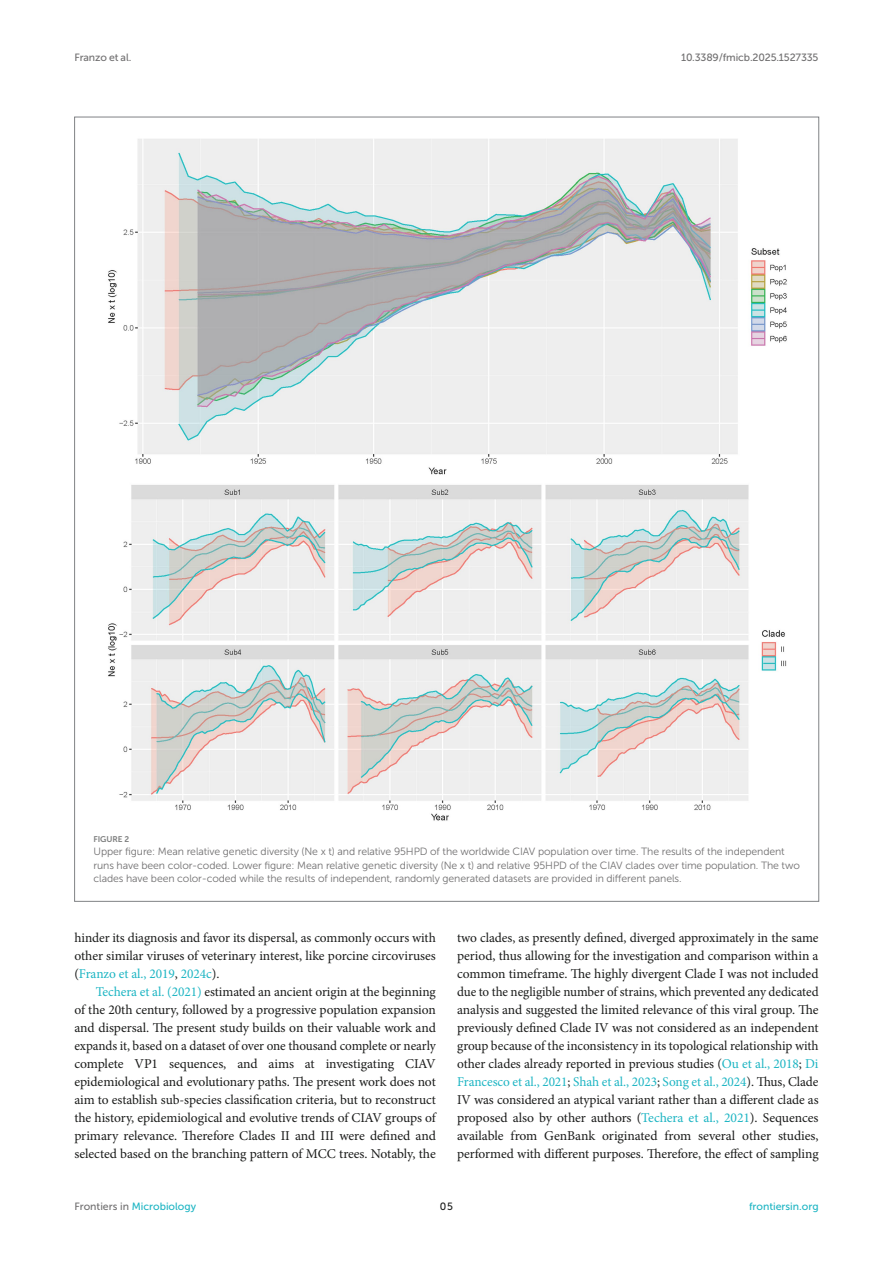
<style>
.page{position:relative;width:893px;height:1263px;background:#fff}
.page>*{position:absolute;margin:0;border:0;box-sizing:border-box;transform-origin:0 0}
.TEXT{font:13.5px/18px "Minion Pro";letter-spacing:-.005em;color:#1b1c1b;text-align:justify}
.FIG_LEG{font:10.5px/13.5px "Museo Sans 300";letter-spacing:-.01em;color:#706f70}
.t1{font:10.5px "Museo Sans 500";color:#1db5c3}
.t2{font:10.5px "Museo Sans 500";letter-spacing:-.015em;color:#706f70}
.t3{font:10.5px "Museo Sans 500";color:#1b1c1b}
.FIG_HD{font:8.25px "Museo Sans 700";letter-spacing:-.01em;color:#7e7f7f}
.s1{color:#1db5c3}
.s2{color:#706f70}
</style>
<div class="page">
<img style="left:108px;top:139px;width:679px;height:682px">
<p class="t2" style="left:74px;top:51px;width:58px">Franzo et al.</p>
<p class="t2" style="left:681px;top:51px;width:139px">10.3389/fmicb.2025.1527335</p>
<p class="FIG_HD" style="left:94px;top:834px;width:37px">FIGURE 2</p>
<p class="FIG_LEG" style="left:94px;top:845px;width:708px">Upper figure: Mean relative genetic diversity (Ne x t) and relative 95HPD of the worldwide CIAV population over time. The results of the independent runs have been color-coded. Lower figure: Mean relative genetic diversity (Ne x t) and relative 95HPD of the CIAV clades over time population. The two clades have been color-coded while the results of independent, randomly generated datasets are provided in different panels.</p>
<p class="TEXT" style="left:74px;top:929px;width:363px">hinder its diagnosis and favor its dispersal, as commonly occurs with other similar viruses of veterinary interest, like porcine circoviruses (<span class="s1">Franzo et al., 2019</span>, <span class="s1">2024c</span>).</p>
<p class="TEXT" style="left:74px;top:983px;width:363px;text-indent:21px"><span class="s1">Techera et al. (2021)</span> estimated an ancient origin at the beginning of the 20th century, followed by a progressive population expansion and dispersal. The present study builds on their valuable work and expands it, based on a dataset of over one thousand complete or nearly complete VP1 sequences, and aims at investigating CIAV epidemiological and evolutionary paths. The present work does not aim to establish sub-species classification criteria, but to reconstruct the history, epidemiological and evolutive trends of CIAV groups of primary relevance. Therefore Clades II and III were defined and selected based on the branching pattern of MCC trees. Notably, the</p>
<p class="TEXT" style="left:457px;top:929px;width:363px">two clades, as presently defined, diverged approximately in the same period, thus allowing for the investigation and comparison within a common timeframe. The highly divergent Clade I was not included due to the negligible number of strains, which prevented any dedicated analysis and suggested the limited relevance of this viral group. The previously defined Clade IV was not considered as an independent group because of the inconsistency in its topological relationship with other clades already reported in previous studies (<span class="s1">Ou et al., 2018</span>; <span class="s1">Di Francesco et al., 2021</span>; <span class="s1">Shah et al., 2023</span>; <span class="s1">Song et al., 2024</span>). Thus, Clade IV was considered an atypical variant rather than a different clade as proposed also by other authors (<span class="s1">Techera et al., 2021</span>). Sequences available from GenBank originated from several other studies, performed with different purposes. Therefore, the effect of sampling</p>
<p class="t1" style="left:74px;top:1200px;width:123px"><span class="s2">Frontiers in</span> Microbiology</p>
<p class="t3" style="left:440px;top:1200px;width:14px">05</p>
<p class="t1" style="left:749px;top:1200px;width:71px">frontiersin.org</p>
</div>
